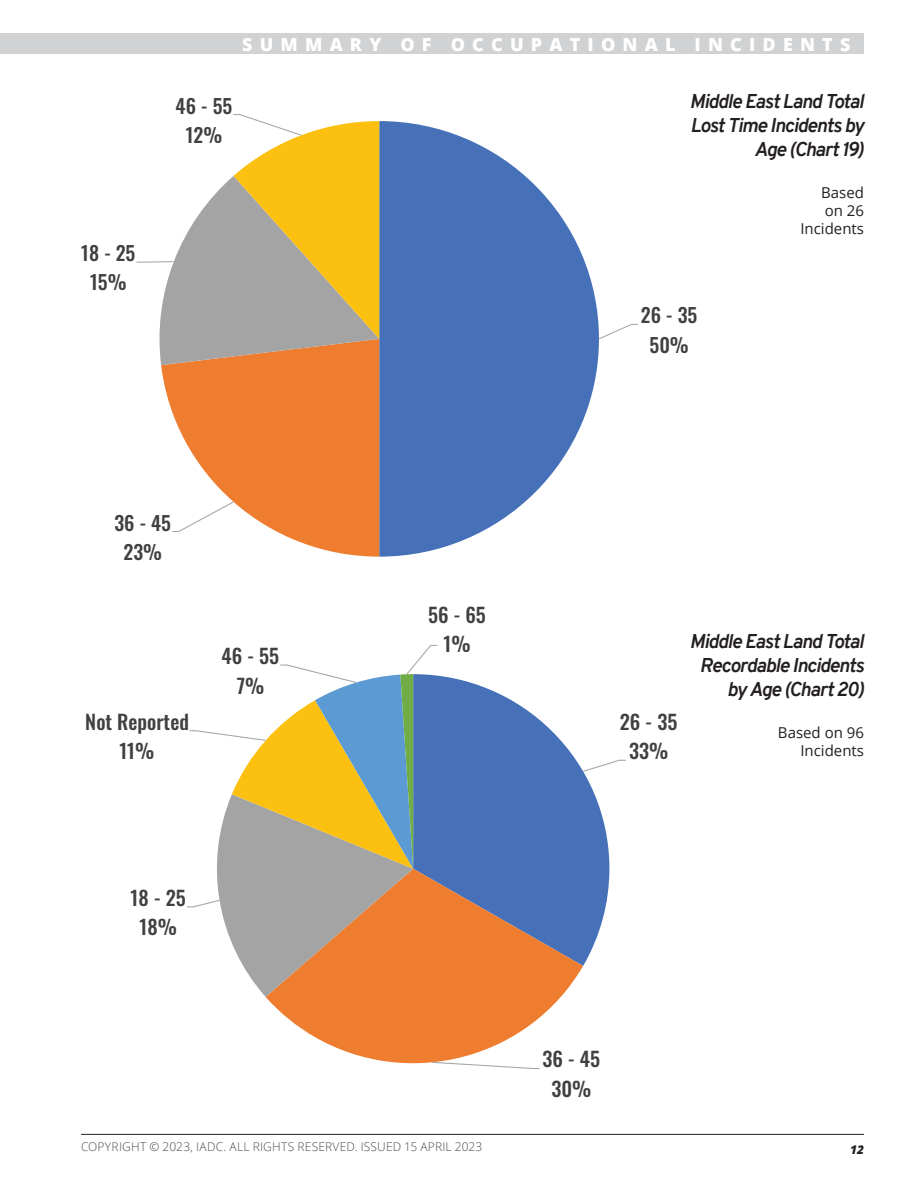
<style>
.page{position:relative;width:918px;height:1188px;background:#fff}
.page>*{position:absolute;margin:0;border:0;box-sizing:border-box;transform-origin:0 0}
.t1{font:500 20.1px/29.5px "Oswald";color:#404040;text-align:center}
.t2{font:500 19.65px/29.1px "Oswald";color:#404040;text-align:center}
.t3{font:italic 700 19.5px/24px "Overpass";letter-spacing:-.045em;color:#231f20;text-align:right}
.t4{font:800 18px "Open Sans";letter-spacing:.4em;color:#fff}
.t5{font:15px/18px "Open Sans";color:#231f20;text-align:right}
.t6{font:300 12px "Open Sans";letter-spacing:.015em;color:#4b4c4d}
.t7{font:italic 800 12px "Open Sans";color:#231f20}
</style>
<div class="page">
<hr style="left:81px;top:1134px;width:783px;height:1px;background:#231f20">
<div style="left:0;top:34px;width:864px;height:20px;background:#d1d2d4"></div>
<svg style="left:379px;top:533px;width:100px;height:24px;fill:#4671b8"></svg>
<svg style="left:280px;top:533px;width:99px;height:24px;fill:#ee7d2f"></svg>
<svg style="left:136px;top:114px;width:502px;height:419px"></svg>
<svg style="left:187px;top:644px;width:439px;height:425px"></svg>
<p class="t2" style="left:81px;top:237px;width:56px">18 - 25<br>15%</p>
<p class="t4" style="left:242px;top:31px;width:610px">SUMMARY OF OCCUPATIONAL INCIDENTS</p>
<p class="t2" style="left:176px;top:89px;width:58px">46 - 55<br>12%</p>
<p class="t3" style="left:690px;top:89px;width:176px">Middle East Land Total<br>Lost Time Incidents by<br>Age (Chart 19)</p>
<p class="t5" style="left:800px;top:183px;width:65px">Based on 26<br>Incidents</p>
<p class="t2" style="left:641px;top:299px;width:58px">26 - 35<br>50%</p>
<p class="t2" style="left:114px;top:506px;width:58px">36 - 45<br>23%</p>
<p class="t1" style="left:85px;top:705px;width:105px">Not Reported<br>11%</p>
<p class="t1" style="left:222px;top:639px;width:59px">46 - 55<br>7%</p>
<p class="t1" style="left:131px;top:881px;width:57px">18 - 25<br>18%</p>
<p class="t1" style="left:428px;top:598px;width:59px">56 - 65<br>1%</p>
<p class="t1" style="left:620px;top:705px;width:59px">26 - 35<br>33%</p>
<p class="t3" style="left:690px;top:629px;width:176px">Middle East Land Total<br>Recordable Incidents by Age (Chart 20)</p>
<p class="t5" style="left:778px;top:723px;width:88px">Based on 96<br>Incidents</p>
<p class="t1" style="left:542px;top:1042px;width:59px">36 - 45<br>30%</p>
<p class="t6" style="left:81px;top:1138px;width:403px">COPYRIGHT © 2023, IADC. ALL RIGHTS RESERVED. ISSUED 15 APRIL 2023</p>
<p class="t7" style="left:850px;top:1141px;width:15px">12</p>
</div>
